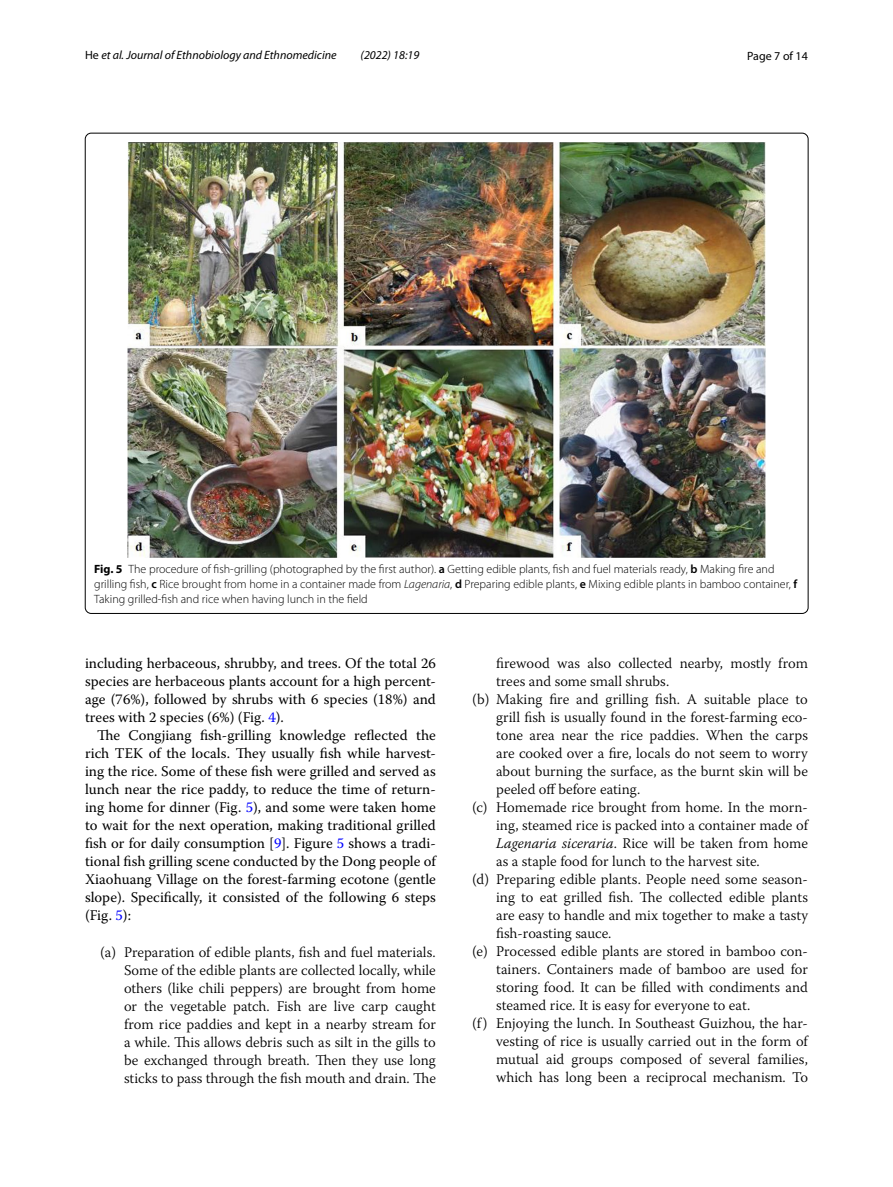
<style>
.page{position:relative;width:893px;height:1187px;background:#fff}
.page>*{position:absolute;margin:0;border:0;box-sizing:border-box;transform-origin:0 0}
.t1{font:300 14.7px/18px "Warnock Pro";color:#000;text-align:justify}
.t2{font:14.7px/18px "Warnock Pro";color:#000;text-align:justify}
.t3{font:300 12px/15px "Myriad Pro";color:#000}
.t4{font:italic 12px "Myriad Pro";color:#000}
.t5{font:12px "Myriad Pro";color:#000}
.s1{font-style:normal}
.s2{font-weight:700}
.s3{font-weight:600}
.s4{font-style:italic}
.s5{color:#00f}
</style>
<div class="page">
<img style="left:128px;top:142px;width:638px;height:416px">
<p class="t4" style="left:85px;top:48px;width:253px"><span class="s1">He</span> et al. Journal of Ethnobiology and Ethnomedicine</p>
<p class="t4" style="left:361px;top:48px;width:60px">(2022) 18:19</p>
<p class="t5" style="left:747px;top:48px;width:62px">Page 7 of 14</p>
<p class="t3" style="left:94px;top:561px;width:704px"><span class="s2">Fig. 5</span> The procedure of fish-grilling (photographed by the first author). <span class="s3">a</span> Getting edible plants, fish and fuel materials ready, <span class="s3">b</span> Making fire and grilling fish, <span class="s3">c</span> Rice brought from home in a container made from <span class="s4">Lagenaria</span>, <span class="s3">d</span> Preparing edible plants, <span class="s3">e</span> Mixing edible plants in bamboo container, <span class="s3">f<br></span>Taking grilled-fish and rice when having lunch in the field</p>
<p class="t2" style="left:85px;top:654px;width:352px">including herbaceous, shrubby, and trees. Of the total 26 species are herbaceous plants account for a high percent&shy;age (76%), followed by shrubs with 6 species (18%) and trees with 2 species (6%) (Fig. <span class="s5">4</span>).</p>
<p class="t2" style="left:85px;top:726px;width:352px;text-indent:12px">The Congjiang fish-grilling knowledge reflected the rich TEK of the locals. They usually fish while harvest&shy;ing the rice. Some of these fish were grilled and served as lunch near the rice paddy, to reduce the time of return&shy;ing home for dinner (Fig. <span class="s5">5</span>), and some were taken home to wait for the next operation, making traditional grilled fish or for daily consumption [<span class="s5">9</span>]. Figure <span class="s5">5</span> shows a tradi&shy;tional fish grilling scene conducted by the Dong people of Xiaohuang Village on the forest-farming ecotone (gentle slope). Specifically, it consisted of the following 6 steps (Fig. <span class="s5">5</span>):</p>
<p class="t1" style="left:124px;top:942px;width:313px;text-indent:-24px">(a) Preparation of edible plants, fish and fuel materials.<br>Some of the edible plants are collected locally, while others (like chili peppers) are brought from home or the vegetable patch. Fish are live carp caught from rice paddies and kept in a nearby stream for a while. This allows debris such as silt in the gills to be exchanged through breath. Then they use long sticks to pass through the fish mouth and drain. The</p>
<p class="t1" style="left:496px;top:653px;width:313px">firewood was also collected nearby, mostly from</p>
<p class="t1" style="left:496px;top:671px;width:175px">trees and some small shrubs.</p>
<p class="t1" style="left:472px;top:689px;width:337px">(b) Making fire and grilling fish. A suitable place to</p>
<p class="t1" style="left:496px;top:707px;width:313px">grill fish is usually found in the forest-farming eco-</p>
<p class="t1" style="left:496px;top:726px;width:313px">tone area near the rice paddies. When the carps</p>
<p class="t1" style="left:496px;top:744px;width:313px">are cooked over a fire, locals do not seem to worry</p>
<p class="t1" style="left:496px;top:762px;width:313px">about burning the surface, as the burnt skin will be</p>
<p class="t1" style="left:496px;top:780px;width:146px">peeled off before eating.</p>
<p class="t1" style="left:472px;top:798px;width:337px">(c) Homemade rice brought from home. In the morn-</p>
<p class="t1" style="left:496px;top:816px;width:313px">ing, steamed rice is packed into a container made of</p>
<p class="t1" style="left:496px;top:834px;width:313px"><span class="s4">Lagenaria siceraria</span>. Rice will be taken from home</p>
<p class="t1" style="left:496px;top:852px;width:265px">as a staple food for lunch to the harvest site.</p>
<p class="t1" style="left:472px;top:870px;width:337px">(d) Preparing edible plants. People need some season-</p>
<p class="t1" style="left:496px;top:888px;width:313px">ing to eat grilled fish. The collected edible plants</p>
<p class="t1" style="left:496px;top:906px;width:313px">are easy to handle and mix together to make a tasty</p>
<p class="t1" style="left:496px;top:924px;width:117px">fish-roasting sauce.</p>
<p class="t1" style="left:472px;top:942px;width:337px">(e) Processed edible plants are stored in bamboo con-</p>
<p class="t1" style="left:496px;top:960px;width:313px">tainers. Containers made of bamboo are used for</p>
<p class="t1" style="left:496px;top:978px;width:313px">storing food. It can be filled with condiments and</p>
<p class="t1" style="left:496px;top:996px;width:256px">steamed rice. It is easy for everyone to eat.</p>
<p class="t1" style="left:472px;top:1014px;width:337px">(f) Enjoying the lunch. In Southeast Guizhou, the har-</p>
<p class="t1" style="left:496px;top:1032px;width:313px">vesting of rice is usually carried out in the form of</p>
<p class="t1" style="left:496px;top:1050px;width:313px">mutual aid groups composed of several families,</p>
<p class="t1" style="left:496px;top:1068px;width:313px">which has long been a reciprocal mechanism. To</p>
</div>
